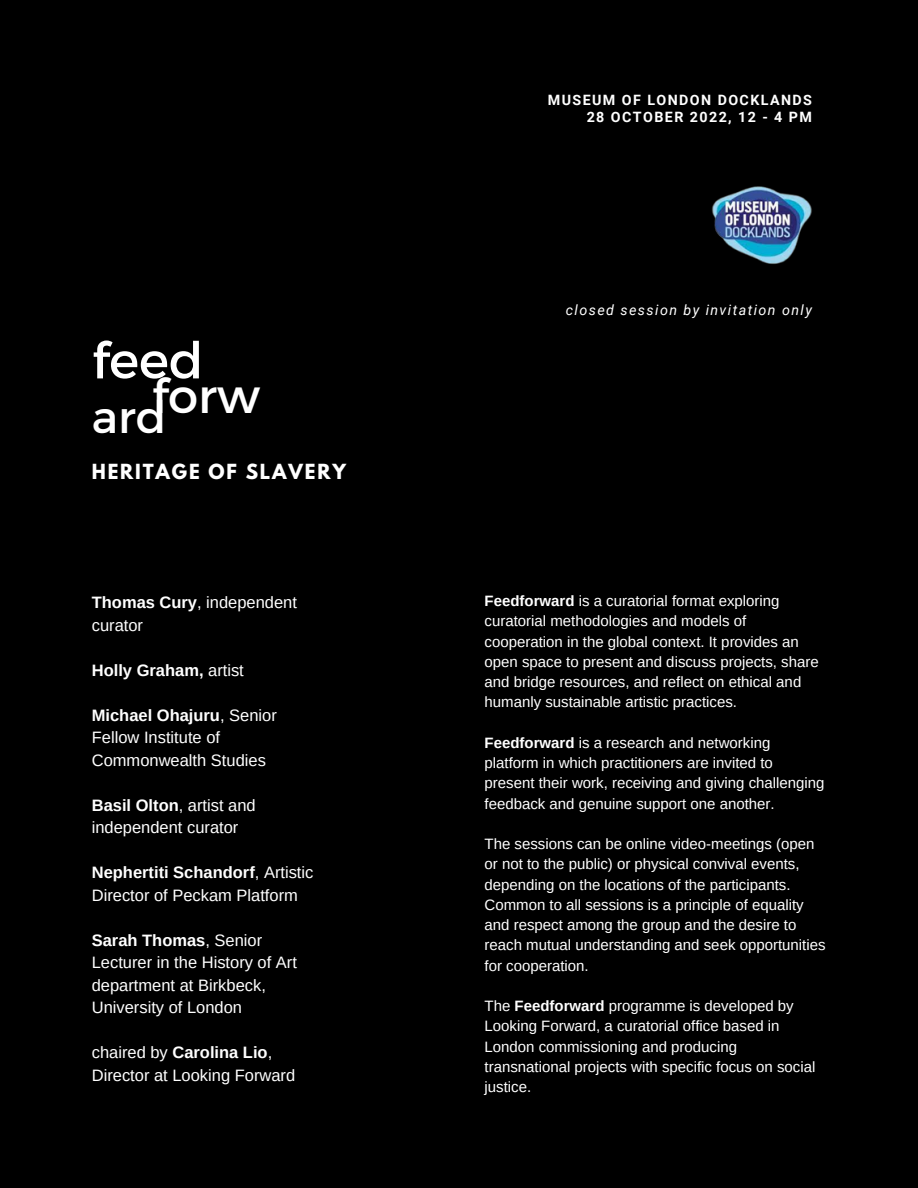
<style>
.page{position:relative;width:918px;height:1188px;background:#000}
.page>*{position:absolute;margin:0;border:0;box-sizing:border-box;transform-origin:0 0}
.t1{font:50.7px "Montserrat";color:#fff}
.t2{font:48px "Montserrat";color:#fff}
.t3{font:700 18.45px "League Spartan";letter-spacing:.1em;color:#fff}
.t4{font:16.5px/22.5px "Arimo";color:#fff}
.t5{font:700 16.5px "Arimo";color:#fff}
.t6{font:15px/20.2px "Arimo";color:#fff}
.t7{font:700 14.25px/16.8px "Roboto";letter-spacing:.1em;color:#fff;text-align:right}
.t8{font:italic 14.25px "Roboto";letter-spacing:.1em;color:#fff}
.s1{font-weight:700}
.s2{font-weight:400}
</style>
<div class="page">
<img style="left:712px;top:186px;width:100px;height:78px">
<h1 class="t1" style="left:92px;top:327px;width:113px">feed</h1>
<h2 class="t2" style="left:92px;top:365px;width:170px"><sub>ard</sub>forw</h2>
<p class="t3" style="left:92px;top:462px;width:256px">HERITAGE OF SLAVERY</p>
<p class="t4" style="left:92px;top:591px;width:207px"><span class="s1">Thomas Cury</span>, independent curator</p>
<p class="t5" style="left:92px;top:661px;width:154px">Holly Graham, <span class="s2">artist</span></p>
<p class="t4" style="left:92px;top:704px;width:187px"><span class="s1">Michael Ohajuru</span>, Senior<br>Fellow Institute of<br>Commonwealth Studies</p>
<p class="t4" style="left:92px;top:794px;width:166px"><span class="s1">Basil Olton</span>, artist and independent curator</p>
<p class="t4" style="left:92px;top:861px;width:223px"><span class="s1">Nephertiti Schandorf</span>, Artistic<br>Director of Peckam Platform</p>
<p class="t4" style="left:92px;top:929px;width:207px"><span class="s1">Sarah Thomas</span>, Senior<br>Lecturer in the History of Art department at Birkbeck,<br>University of London</p>
<p class="t4" style="left:92px;top:1041px;width:205px">chaired by <span class="s1">Carolina Lio</span>,<br>Director at Looking Forward</p>
<p class="t7" style="left:548px;top:92px;width:266px">MUSEUM OF LONDON DOCKLANDS<br>28 OCTOBER 2022, 12 - 4 PM</p>
<p class="t8" style="left:566px;top:302px;width:248px">closed session by invitation only</p>
<p class="t6" style="left:485px;top:591px;width:336px"><span class="s1">Feedforward</span> is a curatorial format exploring curatorial methodologies and models of cooperation in the global context. It provides an open space to present and discuss projects, share and bridge resources, and reflect on ethical and humanly sustainable artistic practices.</p>
<p class="t6" style="left:485px;top:732px;width:342px"><span class="s1">Feedforward</span> is a research and networking platform in which practitioners are invited to present their work, receiving and giving challenging feedback and genuine support one another.</p>
<p class="t6" style="left:485px;top:834px;width:342px">The sessions can be online video-meetings (open or not to the public) or physical convival events, depending on the locations of the participants.<br>Common to all sessions is a principle of equality and respect among the group and the desire to reach mutual understanding and seek opportunities for cooperation.</p>
<p class="t6" style="left:485px;top:996px;width:332px">The <span class="s1">Feedforward</span> programme is developed by Looking Forward, a curatorial office based in London commissioning and producing transnational projects with specific focus on social justice.</p>
</div>
